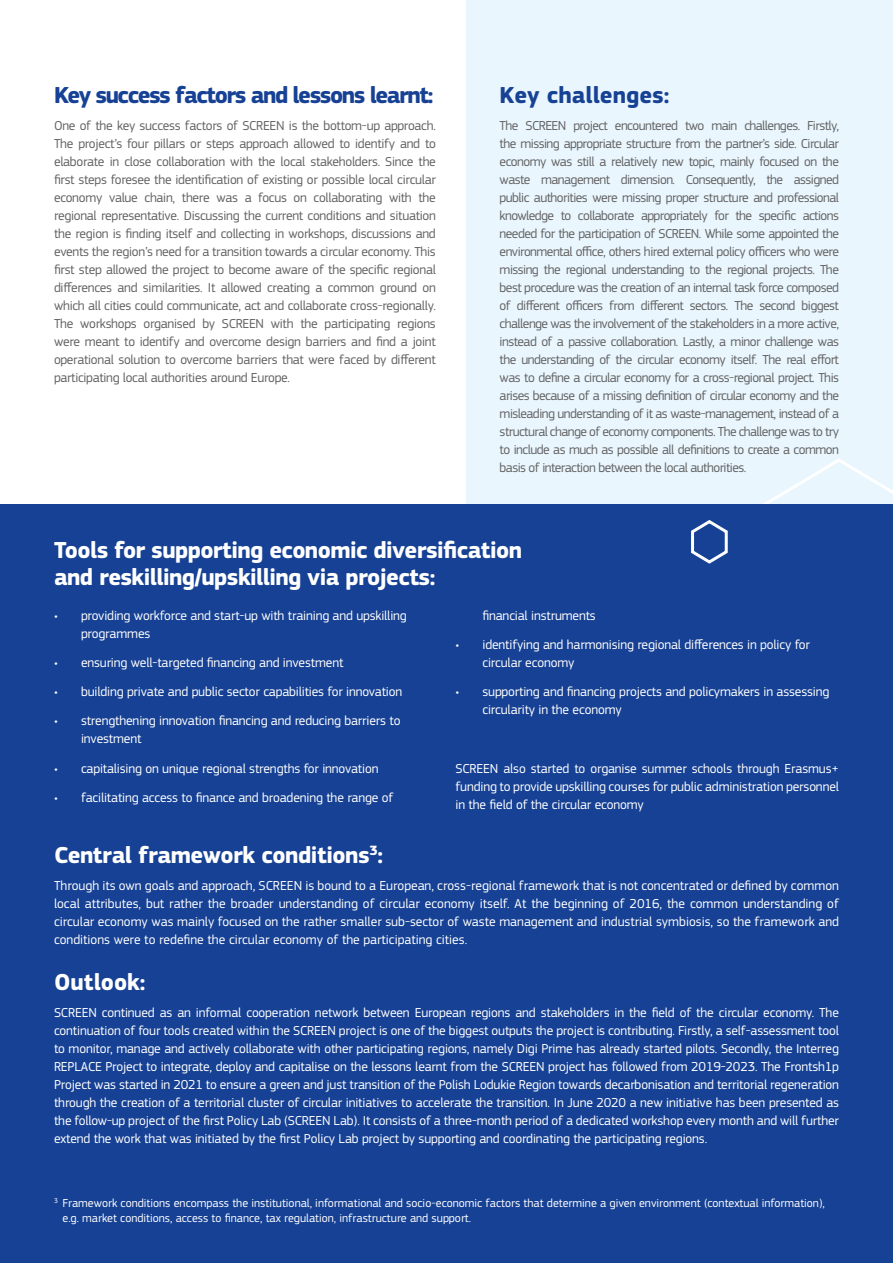
<style>
.page{position:relative;width:893px;height:1263px;background:#fff}
.page>*{position:absolute;margin:0;border:0;box-sizing:border-box;transform-origin:0 0}
.t1{font:700 24px/27px "EC Square Sans Pro";letter-spacing:-.025em;color:#fff}
.t2{font:700 24px "EC Square Sans Pro";letter-spacing:-.06em;color:#164194}
.t3{font:700 24px "EC Square Sans Pro";color:#164194}
.t4{font:700 24px "EC Square Sans Pro";color:#fff}
.Body_Text{font:13.5px/18px "EC Square Sans Pro";letter-spacing:-.01em;color:#fff}
.Body_Text-2{font:13.5px/18px "EC Square Sans Pro";letter-spacing:-.03em;color:#646363;text-align:justify}
.Footnotes{font:12px/15px "EC Square Sans Pro";color:#fff}
</style>
<div class="page">
<div style="left:466px;top:0;width:427px;height:608px;background:#e9f6fe"></div>
<div style="left:0;top:505px;width:893px;height:758px;background:#164194"></div>
<svg style="left:689px;top:459px;width:204px;height:105px"></svg>
<h2 class="t2" style="left:54px;top:81px;width:381px">Key success factors and lessons learnt:</h2>
<p class="Body_Text-2" style="left:54px;top:116px;width:383px">One of the key success factors of SCREEN is the bottom-up approach.<br>The project’s four pillars or steps approach allowed to identify and to elaborate in close collaboration with the local stakeholders. Since the first steps foresee the identification of existing or possible local circular economy value chain, there was a focus on collaborating with the regional representative. Discussing the current conditions and situation the region is finding itself and collecting in workshops, discussions and events the region’s need for a transition towards a circular economy. This first step allowed the project to become aware of the specific regional differences and similarities. It allowed creating a common ground on which all cities could communicate, act and collaborate cross-regionally.<br>The workshops organised by SCREEN with the participating regions were meant to identify and overcome design barriers and find a joint operational solution to overcome barriers that were faced by different participating local authorities around Europe.</p>
<h2 class="t3" style="left:500px;top:81px;width:171px">Key challenges:</h2>
<p class="Body_Text-2" style="left:500px;top:116px;width:341px">The SCREEN project encountered two main challenges. Firstly, the missing appropriate structure from the partner’s side. Circular economy was still a relatively new topic, mainly focused on the waste management dimension. Consequently, the assigned public authorities were missing proper structure and professional knowledge to collaborate appropriately for the specific actions needed for the participation of SCREEN. While some appointed the environmental office, others hired external policy officers who were missing the regional understanding to the regional projects. The best procedure was the creation of an internal task force composed of different officers from different sectors. The second biggest challenge was the involvement of the stakeholders in a more active, instead of a passive collaboration. Lastly, a minor challenge was the understanding of the circular economy itself. The real effort was to define a circular economy for a cross-regional project. This arises because of a missing definition of circular economy and the misleading understanding of it as waste-management, instead of a structural change of economy components. The challenge was to try to include as much as possible all definitions to create a common basis of interaction between the local authorities.</p>
<h2 class="t1" style="left:54px;top:537px;width:470px">Tools for supporting economic diversification and reskilling/upskilling via projects:</h2>
<p class="Body_Text" style="left:81px;top:607px;width:327px;text-indent:-27px">• providing workforce and start-up with training and upskilling programmes</p>
<p class="Body_Text" style="left:54px;top:654px;width:291px">• ensuring well-targeted financing and investment</p>
<p class="Body_Text" style="left:54px;top:683px;width:350px">• building private and public sector capabilities for innovation</p>
<p class="Body_Text" style="left:81px;top:712px;width:321px;text-indent:-27px">• strengthening innovation financing and reducing barriers to investment</p>
<p class="Body_Text" style="left:54px;top:759px;width:326px">• capitalising on unique regional strengths for innovation</p>
<p class="Body_Text" style="left:54px;top:788px;width:341px">• facilitating access to finance and broadening the range of</p>
<p class="Body_Text" style="left:482px;top:607px;width:115px">financial instruments</p>
<p class="Body_Text" style="left:482px;top:636px;width:329px;text-indent:-27px">• identifying and harmonising regional differences in policy for circular economy</p>
<p class="Body_Text" style="left:482px;top:683px;width:348px;text-indent:-27px">• supporting and financing projects and policymakers in assessing circularity in the economy</p>
<p class="Body_Text" style="left:455px;top:759px;width:385px;text-align:justify">SCREEN also started to organise summer schools through Erasmus+ funding to provide upskilling courses for public administration personnel in the field of the circular economy</p>
<h2 class="t1" style="left:54px;top:843px;width:331px">Central framework conditions<sup>3</sup>:</h2>
<p class="Body_Text" style="left:54px;top:876px;width:786px;text-align:justify">Through its own goals and approach, SCREEN is bound to a European, cross-regional framework that is not concentrated or defined by common local attributes, but rather the broader understanding of circular economy itself. At the beginning of 2016, the common understanding of circular economy was mainly focused on the rather smaller sub-sector of waste management and industrial symbiosis, so the framework and conditions were to redefine the circular economy of the participating cities.</p>
<h2 class="t4" style="left:54px;top:968px;width:93px">Outlook:</h2>
<p class="Body_Text" style="left:54px;top:1003px;width:787px;text-align:justify">SCREEN continued as an informal cooperation network between European regions and stakeholders in the field of the circular economy. The continuation of four tools created within the SCREEN project is one of the biggest outputs the project is contributing. Firstly, a self-assessment tool to monitor, manage and actively collaborate with other participating regions, namely Digi Prime has already started pilots. Secondly, the Interreg REPLACE Project to integrate, deploy and capitalise on the lessons learnt from the SCREEN project has followed from 2019-2023. The Frontsh1p Project was started in 2021 to ensure a green and just transition of the Polish Lodukie Region towards decarbonisation and territorial regeneration through the creation of a territorial cluster of circular initiatives to accelerate the transition. In June 2020 a new initiative has been presented as the follow-up project of the first Policy Lab (SCREEN Lab). It consists of a three-month period of a dedicated workshop every month and will further extend the work that was initiated by the first Policy Lab project by supporting and coordinating the participating regions.</p>
<p class="Footnotes" style="left:63px;top:1195px;width:764px;text-indent:-9px"><sup>3</sup> Framework conditions encompass the institutional, informational and socio-economic factors that determine a given environment (contextual information), e.g. market conditions, access to finance, tax regulation, infrastructure and support.</p>
</div>
